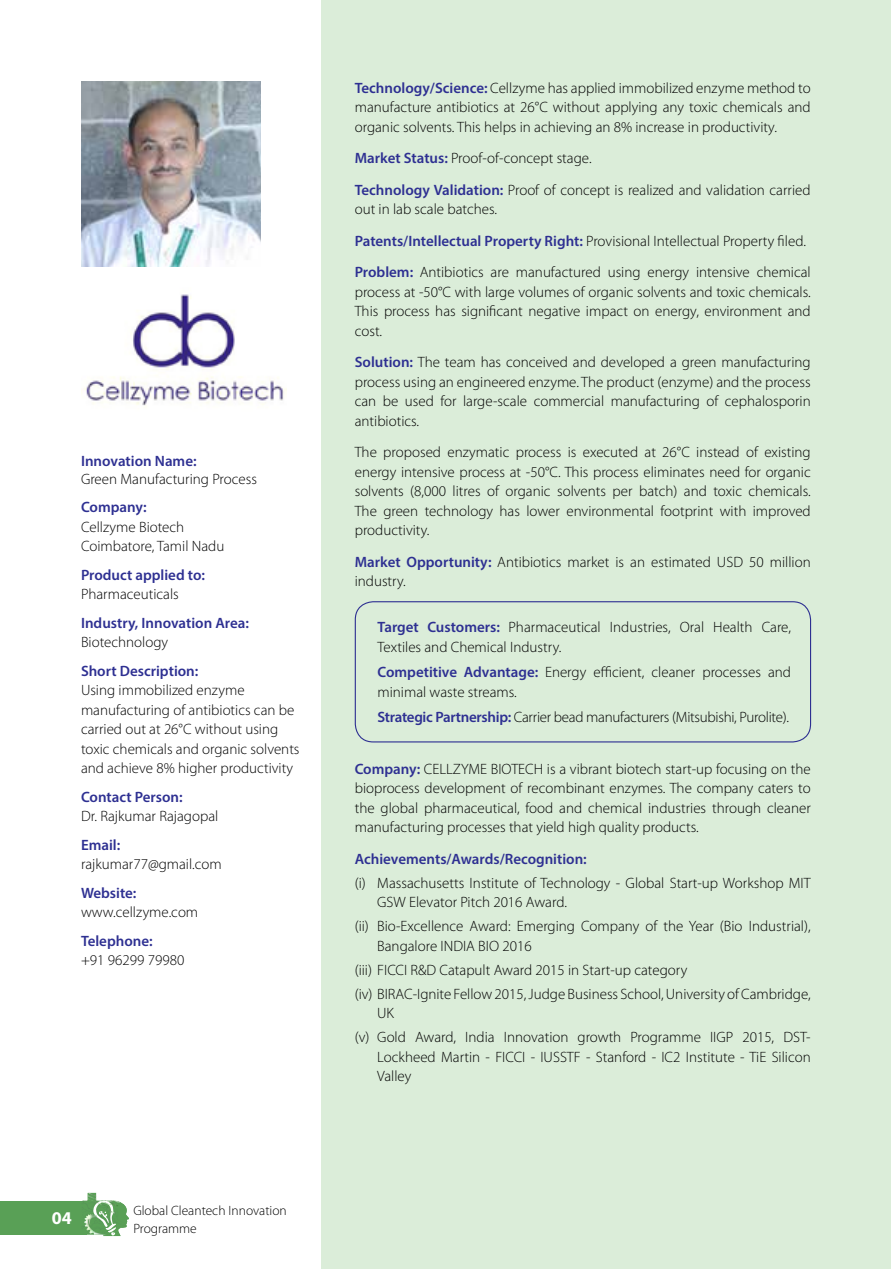
<style>
.page{position:relative;width:891px;height:1269px;background:#fff}
.page>*{position:absolute;margin:0;border:0;box-sizing:border-box;transform-origin:0 0}
.t1{font:700 18px "Myriad Pro";color:#fff}
.t2{font:300 15px/19.5px "Myriad Pro";color:#000}
.t3{font:600 15px "Myriad Pro";color:#2e3092}
.t4{font:300 15px "Myriad Pro";letter-spacing:-.02em;color:#000}
.t5{font:300 13.5px/18px "Myriad Pro";color:#000}
.s1{font-weight:600;color:#2e3092}
</style>
<div class="page">
<div style="left:0;top:1201px;width:86px;height:34px;background:#59a056"></div>
<svg style="left:82px;top:1193px;width:47px;height:43px"></svg>
<img style="left:88px;top:1193px;width:32px;height:21px">
<img style="left:84px;top:1214px;width:24px;height:21px">
<div style="left:322px;top:0;width:569px;height:1269px;background:#dbedd9"></div>
<div style="left:355px;top:601px;width:456px;height:141px;border:1px solid #2e3092;border-radius:18px"></div>
<img style="left:81px;top:81px;width:180px;height:186px">
<img style="left:81px;top:294px;width:206px;height:113px">
<p class="t3" style="left:81px;top:451px;width:117px">Innovation Name:</p>
<p class="t2" style="left:81px;top:469px;width:178px">Green Manufacturing Process</p>
<p class="t3" style="left:81px;top:498px;width:67px">Company:</p>
<p class="t2" style="left:81px;top:517px;width:145px">Cellzyme Biotech<br>Coimbatore, Tamil Nadu</p>
<p class="t3" style="left:81px;top:565px;width:126px">Product applied to:</p>
<p class="t2" style="left:81px;top:584px;width:99px">Pharmaceuticals</p>
<p class="t3" style="left:81px;top:613px;width:169px">Industry, Innovation Area:</p>
<p class="t2" style="left:81px;top:632px;width:89px">Biotechnology</p>
<p class="t3" style="left:81px;top:661px;width:119px">Short Description:</p>
<p class="t2" style="left:81px;top:680px;width:220px">Using immobilized enzyme manufacturing of antibiotics can be carried out at 26°C without using toxic chemicals and organic solvents and achieve 8% higher productivity</p>
<p class="t3" style="left:81px;top:787px;width:103px">Contact Person:</p>
<p class="t2" style="left:81px;top:806px;width:139px">Dr. Rajkumar Rajagopal</p>
<p class="t3" style="left:81px;top:835px;width:41px">Email:</p>
<p class="t2" style="left:81px;top:854px;width:142px">rajkumar77@gmail.com</p>
<p class="t3" style="left:81px;top:883px;width:57px">Website:</p>
<p class="t2" style="left:81px;top:902px;width:119px">www.cellzyme.com</p>
<p class="t3" style="left:81px;top:931px;width:73px">Telephone:</p>
<p class="t2" style="left:81px;top:950px;width:105px">+91 96299 79980</p>
<p class="t1" style="left:52px;top:1206px;width:21px">04</p>
<p class="t5" style="left:133px;top:1202px;width:155px">Global Cleantech Innovation<br>Programme</p>
<p class="t2" style="left:355px;top:78px;width:457px;text-align:justify"><span class="s1">Technology/Science:</span> Cellzyme has applied immobilized enzyme method to manufacture antibiotics at 26°C without applying any toxic chemicals and organic solvents. This helps in achieving an 8% increase in productivity.</p>
<p class="t2" style="left:355px;top:143px;width:457px;line-height:31.5px"><span class="s1">Market Status:</span> Proof-of-concept stage.<br><span class="s1">Technology Validation:</span> Proof of concept is realized and validation carried</p>
<p class="t2" style="left:355px;top:194px;width:458px;line-height:31.5px">out in lab scale batches.<br><span class="s1">Patents/Intellectual Property Right:</span> Provisional Intellectual Property filed.<br><span class="s1">Problem:</span> Antibiotics are manufactured using energy intensive chemical</p>
<p class="t2" style="left:355px;top:282px;width:458px;text-align:justify">process at -50°C with large volumes of organic solvents and toxic chemicals.<br>This process has significant negative impact on energy, environment and cost.</p>
<p class="t2" style="left:355px;top:353px;width:458px;text-align:justify"><span class="s1">Solution:</span> The team has conceived and developed a green manufacturing process using an engineered enzyme. The product (enzyme) and the process can be used for large-scale commercial manufacturing of cephalosporin antibiotics.</p>
<p class="t2" style="left:355px;top:443px;width:458px;text-align:justify">The proposed enzymatic process is executed at 26°C instead of existing energy intensive process at -50°C. This process eliminates need for organic solvents (8,000 litres of organic solvents per batch) and toxic chemicals.<br>The green technology has lower environmental footprint with improved productivity.</p>
<p class="t2" style="left:355px;top:552px;width:457px"><span class="s1">Market Opportunity:</span> Antibiotics market is an estimated USD 50 million industry.</p>
<p class="t2" style="left:378px;top:617px;width:415px"><span class="s1">Target Customers:</span> Pharmaceutical Industries, Oral Health Care,<br>Textiles and Chemical Industry.</p>
<p class="t2" style="left:378px;top:662px;width:415px"><span class="s1">Competitive Advantage:</span> Energy efficient, cleaner processes and minimal waste streams.</p>
<p class="t4" style="left:378px;top:708px;width:413px"><span class="s1">Strategic Partnership:</span> Carrier bead manufacturers (Mitsubishi, Purolite).</p>
<p class="t2" style="left:355px;top:759px;width:458px;text-align:justify"><span class="s1">Company:</span> CELLZYME BIOTECH is a vibrant biotech start-up focusing on the bioprocess development of recombinant enzymes. The company caters to the global pharmaceutical, food and chemical industries through cleaner manufacturing processes that yield high quality products.</p>
<p class="t3" style="left:355px;top:849px;width:234px">Achievements/Awards/Recognition:</p>
<p class="t2" style="left:377px;top:873px;width:435px;text-indent:-22px">(i) Massachusetts Institute of Technology - Global Start-up Workshop MIT<br>GSW Elevator Pitch 2016 Award.</p>
<p class="t2" style="left:377px;top:917px;width:435px;text-indent:-22px">(ii) Bio-Excellence Award: Emerging Company of the Year (Bio Industrial),<br>Bangalore INDIA BIO 2016</p>
<p class="t2" style="left:355px;top:958px;width:458px;line-height:24px">(iii) FICCI R&amp;D Catapult Award 2015 in Start-up category<br>(iv) BIRAC-Ignite Fellow 2015, Judge Business School, University of Cambridge,</p>
<p class="t2" style="left:355px;top:1001px;width:458px;line-height:24px;text-indent:22px">UK<br>(v) Gold Award, India Innovation growth Programme IIGP 2015, DST-</p>
<p class="t2" style="left:377px;top:1047px;width:435px">Lockheed Martin - FICCI - IUSSTF - Stanford - IC2 Institute - TiE Silicon<br>Valley</p>
</div>
